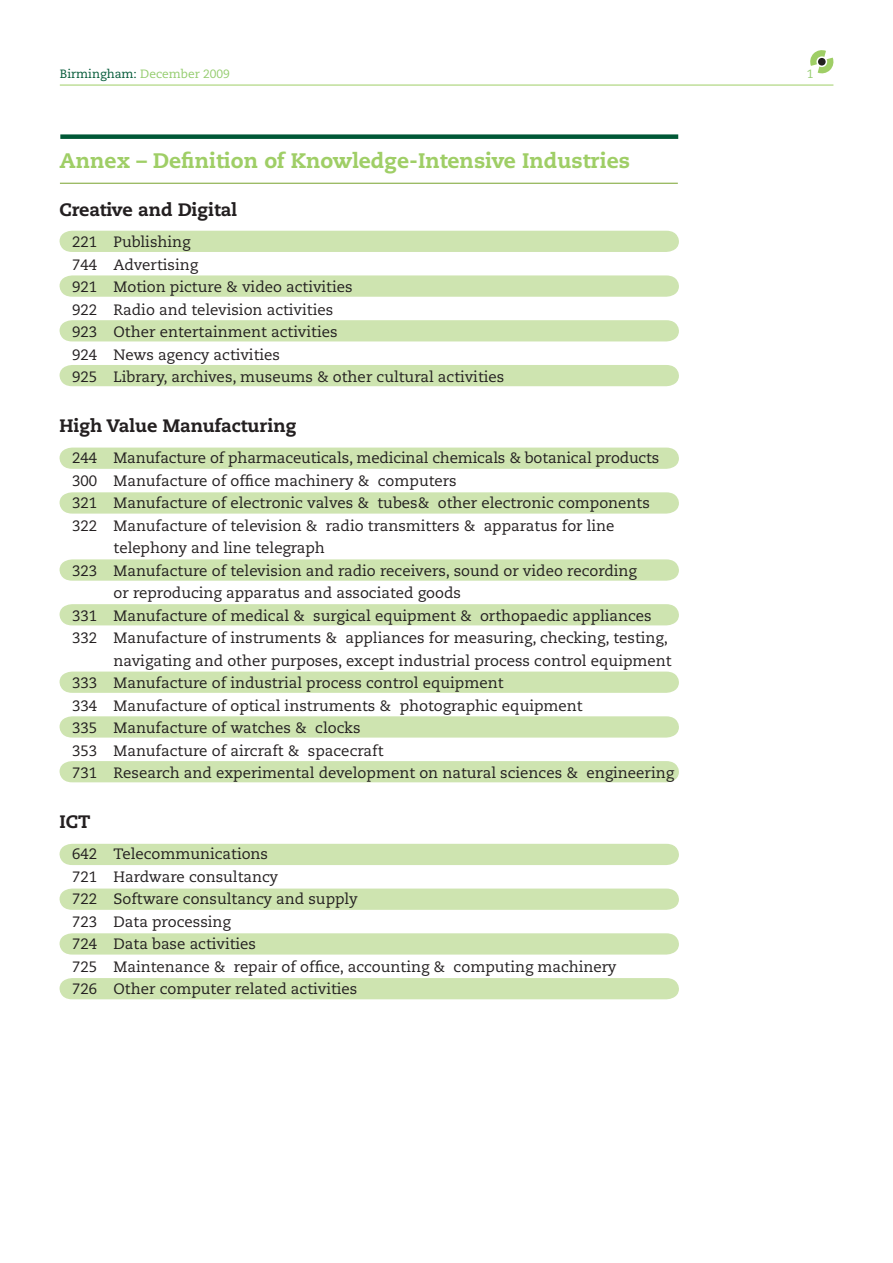
<style>
.page{position:relative;width:893px;height:1263px;background:#fff}
.page>*{position:absolute;margin:0;border:0;box-sizing:border-box;transform-origin:0 0}
.t1{font:800 21px "Caecilia LT Std";color:#9fce66}
.t2{font:800 18px "Caecilia LT Std";color:#231f20}
.t3{font:15px/22.5px "Caecilia LT Std";color:#231f20}
.t4{font:12px "Caecilia LT Std";color:#94cc6e}
.s1{color:#005836}
</style>
<div class="page">
<hr style="left:60px;top:85px;width:773px;height:1px;background:#9fce66">
<svg style="left:810px;top:50px;width:24px;height:24px"></svg>
<div style="left:60px;top:134px;width:618px;height:5px;background:#005836"></div>
<hr style="left:60px;top:183px;width:618px;height:1px;background:#78a22d">
<div style="left:60px;top:231px;width:619px;height:21px;background:#cee4b0"></div>
<div style="left:60px;top:320px;width:619px;height:21px;background:#cee4b0"></div>
<svg style="left:60px;top:275px;width:619px;height:22px;background:#cfe5b3"></svg>
<div style="left:60px;top:365px;width:619px;height:21px;background:#cee4b0"></div>
<div style="left:60px;top:448px;width:619px;height:21px;background:#cee4b0"></div>
<svg style="left:60px;top:559px;width:619px;height:22px;background:#cfe5b3"></svg>
<svg style="left:60px;top:492px;width:619px;height:22px;background:#cfe5b3"></svg>
<div style="left:60px;top:604px;width:619px;height:21px;background:#cee4b0"></div>
<svg style="left:60px;top:671px;width:619px;height:22px;background:#cfe5b3"></svg>
<div style="left:60px;top:761px;width:619px;height:21px;background:#cee4b0"></div>
<svg style="left:60px;top:716px;width:619px;height:22px;background:#cfe5b3"></svg>
<div style="left:60px;top:844px;width:619px;height:21px;background:#cee4b0"></div>
<div style="left:60px;top:933px;width:619px;height:21px;background:#cee4b0"></div>
<svg style="left:60px;top:888px;width:619px;height:22px;background:#cfe5b3"></svg>
<div style="left:60px;top:978px;width:619px;height:21px;background:#cee4b0"></div>
<p class="t4" style="left:60px;top:67px;width:172px"><span class="s1">Birmingham:</span> December 2009</p>
<p class="t4" style="left:807px;top:67px;width:8px">1</p>
<p class="t1" style="left:60px;top:147px;width:572px">Annex – Definition of Knowledge-Intensive Industries</p>
<p class="t2" style="left:60px;top:198px;width:179px">Creative and Digital</p>
<p class="t3" style="left:72px;top:231px;width:120px">221 Publishing</p>
<p class="t3" style="left:72px;top:254px;width:127px">744 Advertising</p>
<p class="t3" style="left:72px;top:276px;width:282px">921 Motion picture &amp; video activities</p>
<p class="t3" style="left:72px;top:299px;width:262px">922 Radio and television activities</p>
<p class="t3" style="left:72px;top:321px;width:267px">923 Other entertainment activities</p>
<p class="t3" style="left:72px;top:344px;width:209px">924 News agency activities</p>
<p class="t3" style="left:72px;top:366px;width:434px">925 Library, archives, museums &amp; other cultural activities</p>
<p class="t2" style="left:60px;top:414px;width:238px">High Value Manufacturing</p>
<p class="t3" style="left:72px;top:447px;width:589px">244 Manufacture of pharmaceuticals, medicinal chemicals &amp; botanical products</p>
<p class="t3" style="left:72px;top:470px;width:386px">300 Manufacture of office machinery &amp; computers</p>
<p class="t3" style="left:72px;top:492px;width:579px">321 Manufacture of electronic valves &amp; tubes&amp; other electronic components</p>
<p class="t3" style="left:114px;top:515px;width:502px;text-indent:-41px">322 Manufacture of television &amp; radio transmitters &amp; apparatus for line telephony and line telegraph</p>
<p class="t3" style="left:114px;top:560px;width:525px;text-indent:-41px">323 Manufacture of television and radio receivers, sound or video recording or reproducing apparatus and associated goods</p>
<p class="t3" style="left:72px;top:605px;width:581px">331 Manufacture of medical &amp; surgical equipment &amp; orthopaedic appliances</p>
<p class="t3" style="left:72px;top:627px;width:601px;text-align:right">332 Manufacture of instruments &amp; appliances for measuring, checking, testing, navigating and other purposes, except industrial process control equipment</p>
<p class="t3" style="left:72px;top:672px;width:433px">333 Manufacture of industrial process control equipment</p>
<p class="t3" style="left:72px;top:695px;width:512px">334 Manufacture of optical instruments &amp; photographic equipment</p>
<p class="t3" style="left:72px;top:717px;width:290px">335 Manufacture of watches &amp; clocks</p>
<p class="t3" style="left:72px;top:740px;width:313px">353 Manufacture of aircraft &amp; spacecraft</p>
<p class="t3" style="left:72px;top:762px;width:603px">731 Research and experimental development on natural sciences &amp; engineering</p>
<p class="t2" style="left:60px;top:810px;width:32px">ICT</p>
<p class="t3" style="left:72px;top:843px;width:197px">642 Telecommunications</p>
<p class="t3" style="left:72px;top:866px;width:207px">721 Hardware consultancy</p>
<p class="t3" style="left:72px;top:888px;width:287px">722 Software consultancy and supply</p>
<p class="t3" style="left:72px;top:911px;width:160px">723 Data processing</p>
<p class="t3" style="left:72px;top:933px;width:185px">724 Data base activities</p>
<p class="t3" style="left:72px;top:956px;width:546px">725 Maintenance &amp; repair of office, accounting &amp; computing machinery</p>
<p class="t3" style="left:72px;top:978px;width:287px">726 Other computer related activities</p>
</div>
